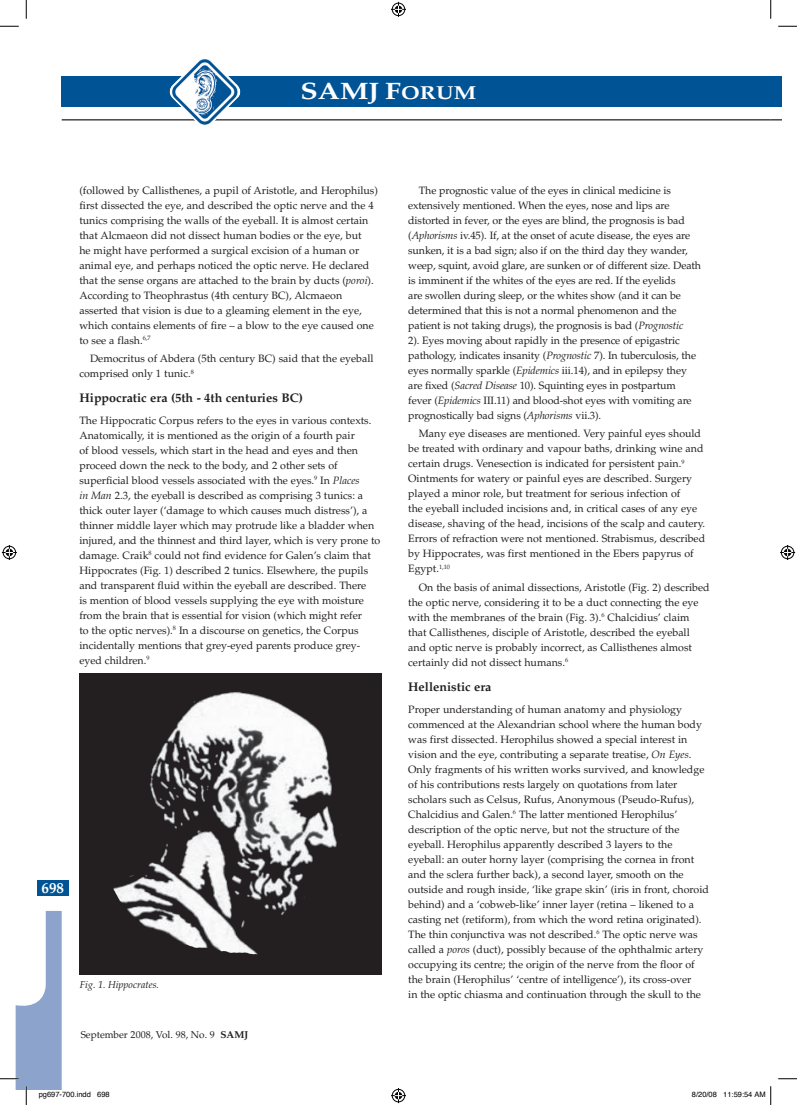
<style>
.page{position:relative;width:797px;height:1105px;background:#fff}
.page>*{position:absolute;margin:0;border:0;box-sizing:border-box;transform-origin:0 0}
.t1{font:700 23.75px "Palatino";color:#fff;scale:1.2 1}
.t2{font:700 15px "Palatino";color:#fff}
.t3{font:700 12.5px "Palatino";color:#231f20}
.t4{font:10.62px/15px "Palatino";color:#231f20}
.t5{font:10px "Palatino";color:#231f20}
.t6{font:italic 10px "Palatino";color:#231f20}
.t7{font:7.5px "Helvetica";color:#000}
.s1{font-size:18.75px}
.s2{font-style:italic}
.s3{font-weight:700}
</style>
<div class="page">
<div style="left:62px;top:77px;width:708px;height:30px;background:#005495"></div>
<hr style="left:62px;top:119px;width:708px;height:1px;background:#231f20">
<img style="left:169px;top:59px;width:71px;height:66px">
<div style="left:38px;top:880px;width:31px;height:16px;background:#005495"></div>
<div style="left:770px;top:77px;width:11px;height:30px;background:#005495"></div>
<img style="left:79px;top:674px;width:303px;height:300px">
<svg style="left:0;top:25px;width:19px;height:2px"></svg>
<svg style="left:778px;top:25px;width:19px;height:2px"></svg>
<svg style="left:778px;top:1078px;width:19px;height:1px"></svg>
<svg style="left:25px;top:0;width:2px;height:19px"></svg>
<svg style="left:770px;top:0;width:1px;height:19px"></svg>
<svg style="left:391px;top:2px;width:15px;height:15px"></svg>
<svg style="left:391px;top:1088px;width:15px;height:15px"></svg>
<svg style="left:2px;top:545px;width:15px;height:15px"></svg>
<svg style="left:780px;top:545px;width:15px;height:15px"></svg>
<svg style="left:0;top:911px;width:91px;height:194px"></svg>
<svg style="left:770px;top:1086px;width:1px;height:19px"></svg>
<h1 class="t1" style="left:300px;top:77px;width:148px">SAMJ F<span class="s1">ORUM</span></h1>
<p class="t4" style="left:79px;top:183px;width:300px">(followed by Callisthenes, a pupil of Aristotle, and Herophilus) first dissected the eye, and described the optic nerve and the 4 tunics comprising the walls of the eyeball. It is almost certain that Alcmaeon did not dissect human bodies or the eye, but<br>he might have performed a surgical excision of a human or animal eye, and perhaps noticed the optic nerve. He declared that the sense organs are attached to the brain by ducts (<span class="s2">poroi</span>).<br>According to Theophrastus (4th century BC), Alcmaeon asserted that vision is due to a gleaming element in the eye, which contains elements of fire – a blow to the eye caused one to see a flash.<sup>6,7</sup></p>
<p class="t4" style="left:79px;top:351px;width:296px;text-indent:11px">Democritus of Abdera (5th century BC) said that the eyeball comprised only 1 tunic.<sup>8</sup></p>
<p class="t3" style="left:79px;top:390px;width:225px">Hippocratic era (5th - 4th centuries BC)</p>
<p class="t4" style="left:79px;top:413px;width:302px">The Hippocratic Corpus refers to the eyes in various contexts.<br>Anatomically, it is mentioned as the origin of a fourth pair<br>of blood vessels, which start in the head and eyes and then proceed down the neck to the body, and 2 other sets of superficial blood vessels associated with the eyes.<sup>9</sup> In <span class="s2">Places<br>in Man</span> 2.3, the eyeball is described as comprising 3 tunics: a thick outer layer (‘damage to which causes much distress’), a thinner middle layer which may protrude like a bladder when injured, and the thinnest and third layer, which is very prone to damage. Craik<sup>8</sup> could not find evidence for Galen’s claim that Hippocrates (Fig. 1) described 2 tunics. Elsewhere, the pupils and transparent fluid within the eyeball are described. There<br>is mention of blood vessels supplying the eye with moisture from the brain that is essential for vision (which might refer<br>to the optic nerves).<sup>8</sup> In a discourse on genetics, the Corpus incidentally mentions that grey-eyed parents produce grey&shy;eyed children.<sup>9</sup></p>
<h2 class="t2" style="left:42px;top:879px;width:24px">698</h2>
<p class="t6" style="left:80px;top:979px;width:81px">Fig. 1. Hippocrates.</p>
<p class="t5" style="left:81px;top:1029px;width:169px">September 2008, Vol. 98, No. 9 <span class="s3">SAMJ</span></p>
<p class="t4" style="left:408px;top:183px;width:294px;text-indent:11px">The prognostic value of the eyes in clinical medicine is extensively mentioned. When the eyes, nose and lips are distorted in fever, or the eyes are blind, the prognosis is bad (<span class="s2">Aphorisms</span> iv.45). If, at the onset of acute disease, the eyes are sunken, it is a bad sign; also if on the third day they wander, weep, squint, avoid glare, are sunken or of different size. Death is imminent if the whites of the eyes are red. If the eyelids<br>are swollen during sleep, or the whites show (and it can be determined that this is not a normal phenomenon and the patient is not taking drugs), the prognosis is bad (<span class="s2">Prognostic<br></span>2). Eyes moving about rapidly in the presence of epigastric pathology, indicates insanity (<span class="s2">Prognostic</span> 7). In tuberculosis, the eyes normally sparkle (<span class="s2">Epidemics</span> iii.14), and in epilepsy they are fixed (<span class="s2">Sacred Disease</span> 10). Squinting eyes in postpartum fever (<span class="s2">Epidemics</span> III.11) and blood-shot eyes with vomiting are prognostically bad signs (<span class="s2">Aphorisms</span> vii.3).</p>
<p class="t4" style="left:408px;top:426px;width:298px;text-indent:11px">Many eye diseases are mentioned. Very painful eyes should be treated with ordinary and vapour baths, drinking wine and certain drugs. Venesection is indicated for persistent pain.<sup>9<br></sup>Ointments for watery or painful eyes are described. Surgery played a minor role, but treatment for serious infection of<br>the eyeball included incisions and, in critical cases of any eye disease, shaving of the head, incisions of the scalp and cautery.<br>Errors of refraction were not mentioned. Strabismus, described by Hippocrates, was first mentioned in the Ebers papyrus of Egypt.<sup>1,10</sup></p>
<p class="t4" style="left:408px;top:580px;width:303px;text-indent:11px">On the basis of animal dissections, Aristotle (Fig. 2) described the optic nerve, considering it to be a duct connecting the eye with the membranes of the brain (Fig. 3).<sup>6</sup> Chalcidius’ claim that Callisthenes, disciple of Aristotle, described the eyeball and optic nerve is probably incorrect, as Callisthenes almost certainly did not dissect humans.<sup>6</sup></p>
<p class="t3" style="left:408px;top:679px;width:85px">Hellenistic era</p>
<p class="t4" style="left:408px;top:702px;width:302px">Proper understanding of human anatomy and physiology commenced at the Alexandrian school where the human body was first dissected. Herophilus showed a special interest in vision and the eye, contributing a separate treatise, <span class="s2">On Eyes</span>.<br>Only fragments of his written works survived, and knowledge of his contributions rests largely on quotations from later scholars such as Celsus, Rufus, Anonymous (Pseudo-Rufus), Chalcidius and Galen.<sup>6</sup> The latter mentioned Herophilus’ description of the optic nerve, but not the structure of the eyeball. Herophilus apparently described 3 layers to the eyeball: an outer horny layer (comprising the cornea in front and the sclera further back), a second layer, smooth on the outside and rough inside, ‘like grape skin’ (iris in front, choroid behind) and a ‘cobweb-like’ inner layer (retina – likened to a casting net (retiform), from which the word retina originated).<br>The thin conjunctiva was not described.<sup>6</sup> The optic nerve was called a <span class="s2">poros</span> (duct), possibly because of the ophthalmic artery occupying its centre; the origin of the nerve from the floor of the brain (Herophilus’ ‘centre of intelligence’), its cross-over<br>in the optic chiasma and continuation through the skull to the</p>
<p class="t7" style="left:39px;top:1090px;width:72px">pg697-700.indd 698</p>
<p class="t7" style="left:692px;top:1090px;width:75px">8/20/08 11:59:54 AM</p>
</div>
